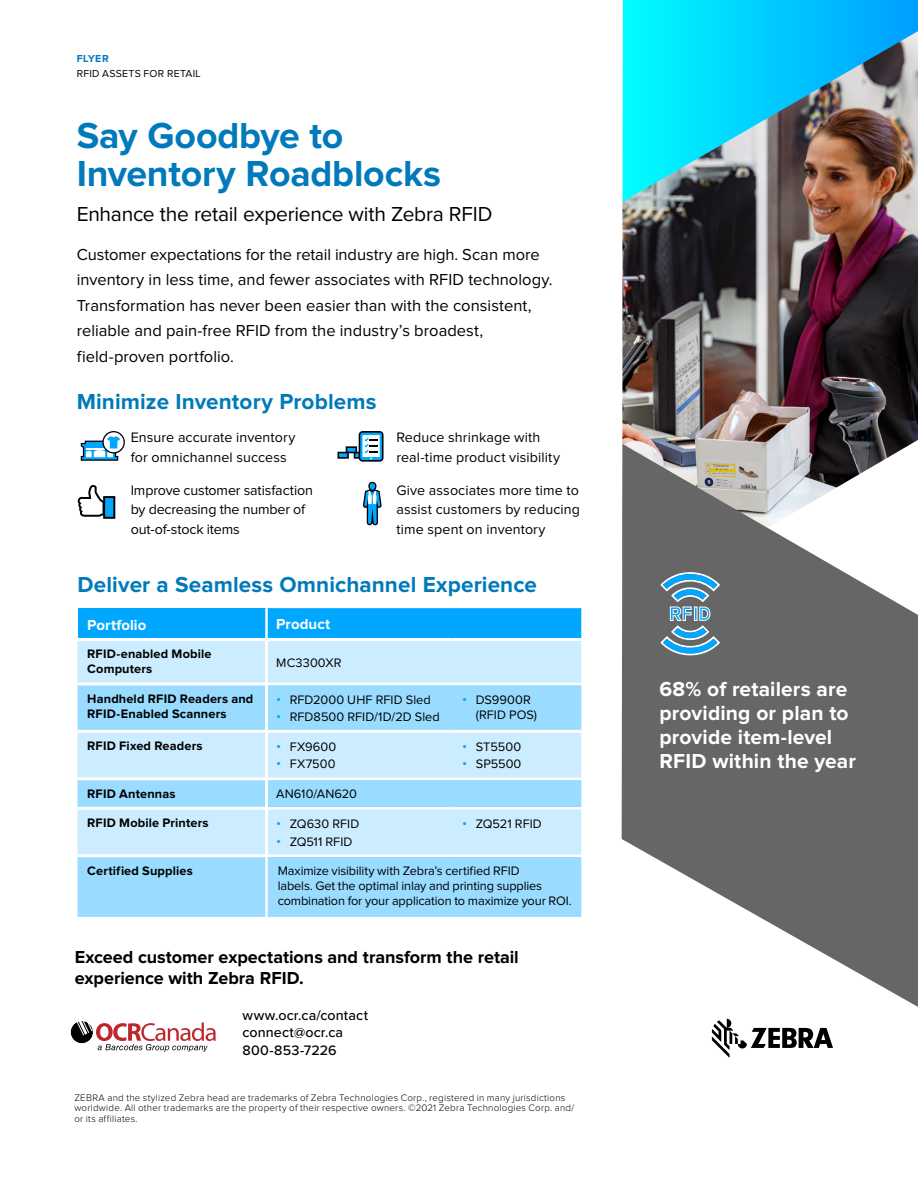
<style>
.page{position:relative;width:918px;height:1188px;background:#fff}
.page>*{position:absolute;margin:0;border:0;box-sizing:border-box;transform-origin:0 0}
.t1{font:700 37.5px/37.5px "Proxima Nova";letter-spacing:-.005em;color:#007aba}
.t2{font:700 22.5px "Proxima Nova";letter-spacing:.005em;color:#007aba}
.t3{font:700 21px/24px "Proxima Nova";letter-spacing:.005em;color:#fff}
.t4{font:21px "Proxima Nova";letter-spacing:-.015em;color:#000}
.t5{font:700 18px/21px "Proxima Nova";color:#000}
.t6{font:16.5px/25.5px "Proxima Nova";color:#000}
.t7{font:700 15px "Proxima Nova";letter-spacing:.005em;color:#fff}
.t8{font:14.25px/19.5px "Proxima Nova";letter-spacing:.005em;color:#000}
.t9{font:500 14.25px/16.5px "Proxima Nova";letter-spacing:.01em;color:#000}
.t10{font:12.75px/15px "Proxima Nova";letter-spacing:-.005em;color:#000}
.t11{font:700 12.75px/15px "Proxima Nova";letter-spacing:.01em;color:#000}
.t12{font:10.5px "Proxima Nova";letter-spacing:.025em;color:#000}
.t13{font:700 10.5px "Proxima Nova";letter-spacing:.05em;color:#007aba}
.t14{font:300 9.75px/10.5px "Proxima Nova";letter-spacing:.025em;color:#000}
.s1{font-size:14.25px;color:#00a7ff}
</style>
<div class="page">
<svg style="left:623px;top:0;width:295px;height:31px;background:#0cf"></svg>
<div style="left:78px;top:608px;width:189px;height:31px;background:#00a7ff"></div>
<div style="left:268px;top:608px;width:313px;height:30px;background:#00a7ff"></div>
<div style="left:78px;top:641px;width:503px;height:42px;background:#ccedff"></div>
<svg style="left:78px;top:685px;width:503px;height:232px;background:#aee3ff"></svg>
<hr style="left:265px;top:608px;width:3px;height:30px;background:#fff">
<hr style="left:268px;top:778px;width:185px;height:2px;background:#fff">
<hr style="left:453px;top:778px;width:131px;height:2px;background:#fff">
<hr style="left:268px;top:807px;width:185px;height:3px;background:#fff">
<hr style="left:453px;top:807px;width:131px;height:3px;background:#fff">
<hr style="left:268px;top:855px;width:185px;height:2px;background:#fff">
<hr style="left:453px;top:855px;width:131px;height:2px;background:#fff">
<hr style="left:265px;top:857px;width:3px;height:60px;background:#fff">
<hr style="left:265px;top:641px;width:3px;height:41px;background:#fff">
<hr style="left:78px;top:682px;width:190px;height:3px;background:#fff">
<hr style="left:265px;top:685px;width:3px;height:45px;background:#fff">
<hr style="left:265px;top:733px;width:3px;height:44px;background:#fff">
<hr style="left:78px;top:777px;width:190px;height:3px;background:#fff">
<hr style="left:265px;top:780px;width:3px;height:27px;background:#fff">
<hr style="left:78px;top:807px;width:190px;height:3px;background:#fff">
<hr style="left:265px;top:810px;width:3px;height:44px;background:#fff">
<hr style="left:78px;top:854px;width:190px;height:3px;background:#fff">
<hr style="left:78px;top:730px;width:189px;height:3px;background:#fff">
<hr style="left:267px;top:730px;width:186px;height:3px;background:#fff">
<hr style="left:453px;top:730px;width:128px;height:3px;background:#fff">
<hr style="left:78px;top:638px;width:189px;height:3px;background:#fff">
<svg style="left:712px;top:1019px;width:121px;height:39px"></svg>
<img style="left:622px;top:31px;width:296px;height:413px">
<svg style="left:622px;top:444px;width:296px;height:563px;fill:#666"></svg>
<svg style="left:337px;top:431px;width:47px;height:31px"></svg>
<svg style="left:363px;top:482px;width:19px;height:43px"></svg>
<svg style="left:78px;top:485px;width:37px;height:34px"></svg>
<svg style="left:81px;top:431px;width:44px;height:30px"></svg>
<svg style="left:660px;top:568px;width:60px;height:92px;background:#6b8ea0"></svg>
<svg style="left:71px;top:1021px;width:145px;height:31px"></svg>
<p class="t13" style="left:77px;top:53px;width:34px">FLYER</p>
<p class="t12" style="left:77px;top:67px;width:126px">RFID ASSETS FOR RETAIL</p>
<h1 class="t1" style="left:77px;top:118px;width:366px">Say Goodbye to<br>Inventory Roadblocks</h1>
<h3 class="t4" style="left:77px;top:202px;width:417px">Enhance the retail experience with Zebra RFID</h3>
<p class="t6" style="left:77px;top:242px;width:477px">Customer expectations for the retail industry are high. Scan more inventory in less time, and fewer associates with RFID technology.<br>Transformation has never been easier than with the consistent, reliable and pain-free RFID from the industry’s broadest, field-proven portfolio.</p>
<h2 class="t2" style="left:77px;top:389px;width:301px">Minimize Inventory Problems</h2>
<p class="t8" style="left:131px;top:428px;width:166px">Ensure accurate inventory for omnichannel success</p>
<p class="t8" style="left:131px;top:480px;width:184px">Improve customer satisfaction by decreasing the number of out-of-stock items</p>
<p class="t8" style="left:396px;top:428px;width:165px">Reduce shrinkage with real-time product visibility</p>
<p class="t8" style="left:396px;top:480px;width:185px;text-align:justify">Give associates more time to assist customers by reducing time spent on inventory</p>
<h2 class="t2" style="left:78px;top:571px;width:461px">Deliver a Seamless Omnichannel Experience</h2>
<p class="t7" style="left:87px;top:616px;width:61px">Portfolio</p>
<p class="t7" style="left:276px;top:615px;width:56px">Product</p>
<p class="t11" style="left:87px;top:647px;width:126px">RFID-enabled Mobile<br>Computers</p>
<p class="t10" style="left:276px;top:655px;width:67px">MC3300XR</p>
<p class="t11" style="left:87px;top:691px;width:168px">Handheld RFID Readers and<br>RFID-Enabled Scanners</p>
<p class="t10" style="left:276px;top:692px;width:156px"><span class="s1">•</span> RFD2000 UHF RFID Sled</p>
<p class="t10" style="left:276px;top:709px;width:165px"><span class="s1">•</span> RFD8500 RFID/1D/2D Sled</p>
<p class="t11" style="left:87px;top:739px;width:117px">RFID Fixed Readers</p>
<p class="t10" style="left:276px;top:740px;width:62px"><span class="s1">•</span> FX9600</p>
<p class="t10" style="left:276px;top:757px;width:61px"><span class="s1">•</span> FX7500</p>
<p class="t11" style="left:87px;top:786px;width:90px">RFID Antennas</p>
<p class="t10" style="left:276px;top:786px;width:82px">AN610/AN620</p>
<p class="t11" style="left:87px;top:816px;width:123px">RFID Mobile Printers</p>
<p class="t10" style="left:276px;top:817px;width:85px"><span class="s1">•</span> ZQ630 RFID</p>
<p class="t10" style="left:276px;top:834px;width:78px"><span class="s1">•</span> ZQ511 RFID</p>
<p class="t10" style="left:476px;top:692px;width:63px;text-indent:-14px"><span class="s1">•</span> DS9900R (RFID POS)</p>
<p class="t10" style="left:462px;top:740px;width:60px"><span class="s1">•</span> ST5500</p>
<p class="t10" style="left:462px;top:757px;width:61px"><span class="s1">•</span> SP5500</p>
<p class="t10" style="left:462px;top:817px;width:81px"><span class="s1">•</span> ZQ521 RFID</p>
<p class="t11" style="left:87px;top:863px;width:107px">Certified Supplies</p>
<p class="t10" style="left:278px;top:864px;width:296px">Maximize visibility with Zebra’s certified RFID<br>labels. Get the optimal inlay and printing supplies combination for your application to maximize your ROI.</p>
<h3 class="t5" style="left:75px;top:947px;width:446px">Exceed customer expectations and transform the retail experience with Zebra RFID.</h3>
<p class="t9" style="left:242px;top:1007px;width:127px">www.ocr.ca/contact connect@ocr.ca</p>
<p class="t9" style="left:242px;top:1041px;width:96px">800-853-7226</p>
<p class="t14" style="left:74px;top:1092px;width:501px">ZEBRA and the stylized Zebra head are trademarks of Zebra Technologies Corp., registered in many jurisdictions worldwide. All other trademarks are the property of their respective owners. ©2021 Zebra Technologies Corp. and/ or its affiliates.</p>
<h3 class="t3" style="left:659px;top:678px;width:198px">68% of retailers are providing or plan to provide item-level<br>RFID within the year</h3>
</div>
